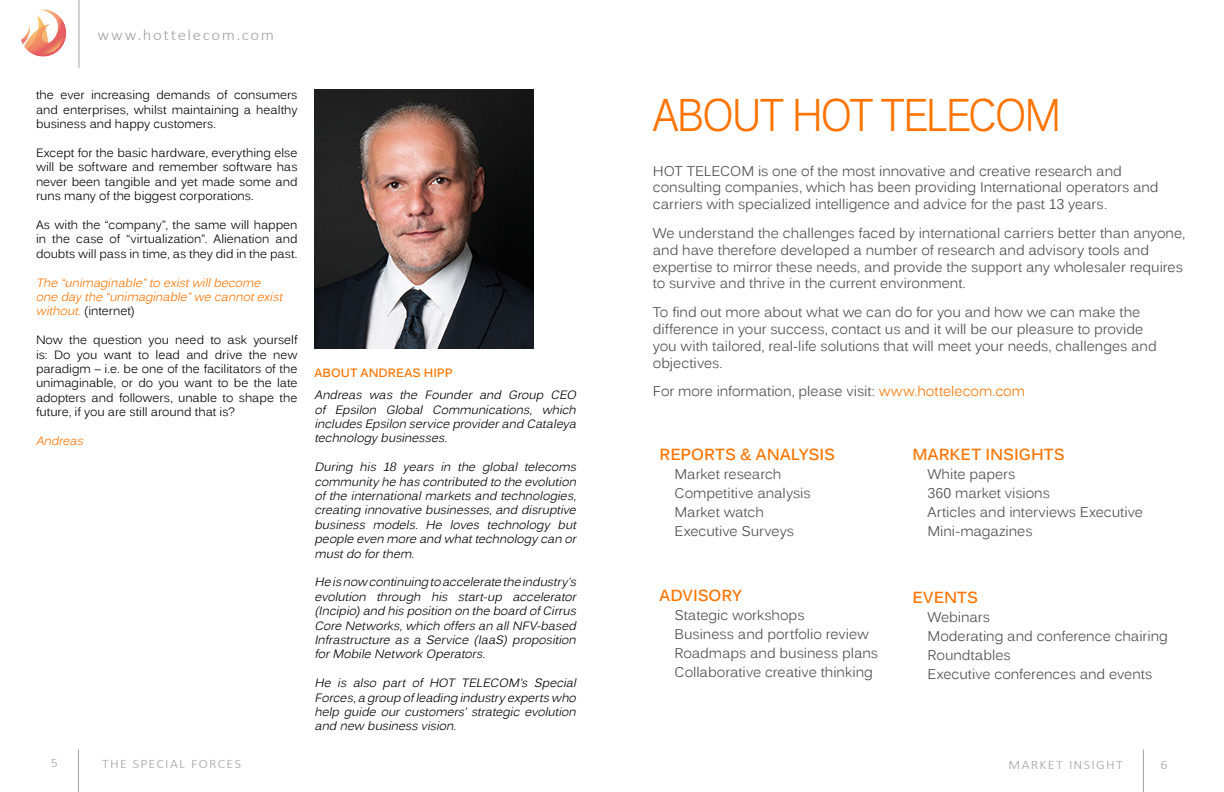
<style>
.page{position:relative;width:1224px;height:792px;background:#fff}
.page>*{position:absolute;margin:0;border:0;box-sizing:border-box;transform-origin:0 0}
.t1{font:45.6px "Kalinga";letter-spacing:-.055em;color:#ff7400;scale:.88 1}
.t2{font:700 16px "Kalinga";color:#ff7400}
.t3{font:300 15.5px "Calibri";letter-spacing:.095em;color:#a3a3a3;scale:1.08 1}
.t4{font:14px/19px "Kalinga";letter-spacing:-.005em;color:#4d4d4d}
.t5{font:300 12.9px "Calibri";letter-spacing:.095em;color:#a3a3a3;scale:1.08 1}
.t6{font:italic 12px/14.4px "Kalinga";color:#000;text-align:justify}
.t7{font:12px/14.4px "Kalinga";letter-spacing:-.005em;color:#000;text-align:justify}
.t8{font:italic 12px/14.4px "Kalinga";color:#ff7400}
.t9{font:700 12px "Kalinga";color:#ff7400}
.s1{font-style:normal;color:#000}
.s2{color:#ff7400}
</style>
<div class="page">
<hr style="left:78px;top:0;width:1px;height:68px;background:#a1a1a1">
<hr style="left:78px;top:750px;width:1px;height:42px;background:#a1a1a1">
<hr style="left:1143px;top:750px;width:1px;height:42px;background:#a1a1a1">
<img style="left:21px;top:9px;width:46px;height:48px">
<img style="left:314px;top:89px;width:220px;height:260px">
<p class="t3" style="left:98px;top:26px;width:165px">www.hottelecom.com</p>
<p class="t7" style="left:36px;top:89px;width:263px">the ever increasing demands of consumers and enterprises, whilst maintaining a healthy business and happy customers.</p>
<p class="t7" style="left:36px;top:147px;width:263px">Except for the basic hardware, everything else will be software and remember software has never been tangible and yet made some and runs many of the biggest corporations.</p>
<p class="t7" style="left:36px;top:219px;width:263px">As with the “company”, the same will happen in the case of “virtualization”. Alienation and doubts will pass in time, as they did in the past.</p>
<p class="t8" style="left:36px;top:276px;width:251px">The “unimaginable”to existwillbecome one daythe “unimaginable”we cannotexist without.<span class="s1">(internet)</span></p>
<p class="t7" style="left:36px;top:334px;width:263px">Now the question you need to ask yourself is: Do you want to lead and drive the new paradigm – i.e. be one of the facilitators of the unimaginable, or do you want to be the late adopters and followers, unable to shape the future, if you are still around that is?</p>
<p class="t8" style="left:36px;top:435px;width:52px">Andreas</p>
<p class="t9" style="left:314px;top:365px;width:140px">ABOUT ANDREAS HIPP</p>
<p class="t6" style="left:314px;top:389px;width:266px">Andreas was the Founder and Group CEO of Epsilon Global Communications, which includesEpsilon service providerand Cataleya technologybusinesses.</p>
<p class="t6" style="left:314px;top:461px;width:266px">During his 18 years in the global telecoms communityhe hascontributed to the evolution ofthe internationalmarketsand technologies, creating innovative businesses,and disruptive business models. He loves technology but people even more and whattechnologycan or mustdo forthem.</p>
<p class="t6" style="left:314px;top:576px;width:266px">He isnow continuing to accelerate the industry’s evolution through his start-up accelerator (Incipio)and hisposition on the board ofCirrus Core Networks,which offersan allNFV-based Infrastructure as a Service (IaaS) proposition forMobile NetworkOperators.</p>
<p class="t6" style="left:314px;top:677px;width:266px">He is also part of HOT TELECOM’s Special Forces,a group ofleading industryexpertswho help guide our customers’ strategic evolution and new businessvision.</p>
<h1 class="t1" style="left:653px;top:85px;width:466px">ABOUT HOT TELECOM</h1>
<p class="t4" style="left:653px;top:164px;width:507px;line-height:16.8px">HOT TELECOM is one of the most innovative and creative research and consulting companies, which has been providing International operators and carriers with specialized intelligence and advice for the past 13 years.</p>
<p class="t4" style="left:653px;top:226px;width:534px;line-height:16.8px">We understand the challenges faced by international carriers better than anyone, and have therefore developed a number of research and advisory tools and expertise to mirror these needs, and provide the support any wholesaler requires to survive and thrive in the current environment.</p>
<p class="t4" style="left:653px;top:305px;width:506px;line-height:16.8px">To find out more about what we can do for you and how we can make the difference in your success, contact us and it will be our pleasure to provide you with tailored, real-life solutions that will meet your needs, challenges and objectives.</p>
<p class="t4" style="left:653px;top:383px;width:374px">For more information, please visit: <span class="s2">www.hottelecom.com</span></p>
<p class="t2" style="left:660px;top:444px;width:177px">REPORTS &amp; ANALYSIS</p>
<p class="t4" style="left:674px;top:466px;width:138px">Market research<br>Competitive analysis<br>Market watch<br>Executive Surveys</p>
<p class="t2" style="left:660px;top:585px;width:84px">ADVISORY</p>
<p class="t4" style="left:674px;top:607px;width:205px">Stategic workshops<br>Business and portfolio review<br>Roadmaps and business plans<br>Collaborative creative thinking</p>
<p class="t2" style="left:912px;top:444px;width:154px">MARKET INSIGHTS</p>
<p class="t4" style="left:927px;top:466px;width:217px">White papers<br>360 market visions<br>Articles and interviews Executive<br>Mini-magazines</p>
<p class="t2" style="left:912px;top:587px;width:67px">EVENTS</p>
<p class="t4" style="left:928px;top:609px;width:242px">Webinars<br>Moderating and conference chairing<br>Roundtables<br>Executive conferences and events</p>
<p class="t5" style="left:51px;top:755px;width:8px">5</p>
<p class="t5" style="left:102px;top:755px;width:130px">THE SPECIAL FORCES</p>
<p class="t5" style="left:1009px;top:756px;width:107px">MARKET INSIGHT</p>
<p class="t5" style="left:1161px;top:756px;width:8px">6</p>
</div>
